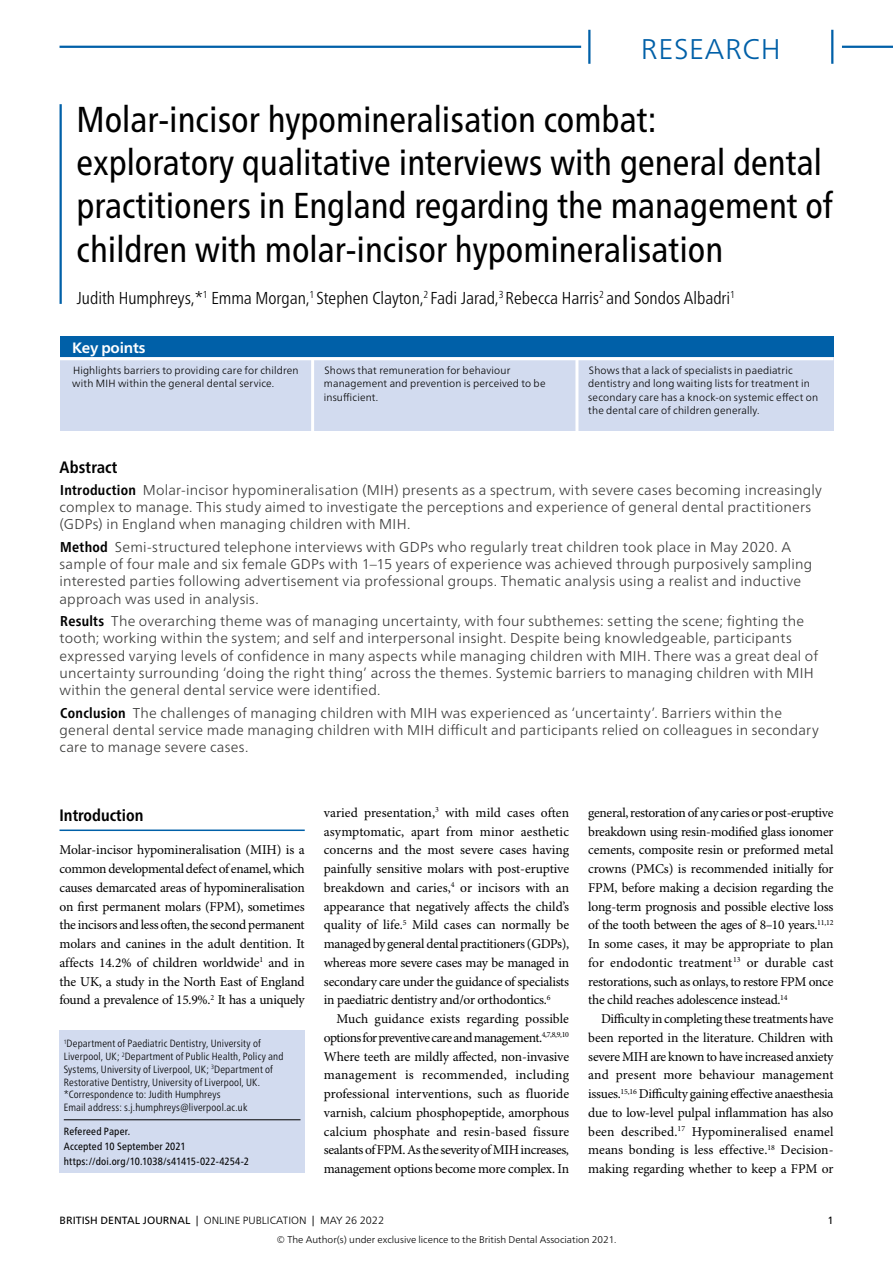
<style>
.page{position:relative;width:893px;height:1263px;background:#fff}
.page>*{position:absolute;margin:0;border:0;box-sizing:border-box;transform-origin:0 0}
.Title_3_Cnd_24pt{font:condensed 36px/43.2px "Frutiger Neue LT Pro";color:#000}
.t1{font:28.5px "Frutiger Neue LT Pro Light 2";letter-spacing:.025em;color:#0060a8}
.Author_1{font:300 condensed 17.25px "Frutiger Neue LT Pro";color:#000}
.SectionHeading_1_MSS{font:700 condensed 16.5px "Frutiger Neue LT Pro";color:#000}
.Abstract_Heading_MSS{font:700 condensed 16.5px "Frutiger Neue LT Pro";letter-spacing:.01em;color:#000}
.Key_Points_Heading_x{font:700 15px "Frutiger Neue LT Pro";letter-spacing:-.01em;color:#fff}
.t2{font:14.25px/17.2px "Frutiger Neue LT Pro Light 2";letter-spacing:.015em;color:#3a3a39}
.t3{font:300 14.25px/17.2px "Frutiger Neue LT Pro";letter-spacing:.015em;color:#3a3a39}
.Para_9pt_justified{font:13.5px/18.8px "Minion Pro";letter-spacing:-.02em;color:#000;text-align:justify}
.Para_9pt_justified_1{font:13.5px/18.8px "Minion Pro";letter-spacing:-.02em;color:#000;text-align:justify}
.t4{font:10.5px/13.5px "Frutiger Neue LT Pro Light 2";letter-spacing:.015em;color:#000}
.NoXML_Biography_MSS{font:300 condensed 10.5px/12.8px "Frutiger Neue LT Pro";letter-spacing:.015em;color:#000}
.NoXML_article_detail{font:condensed 10.5px "Frutiger Neue LT Pro";letter-spacing:.015em;color:#000}
.t5{font:10.5px "Frutiger Neue LT Pro";color:#000}
.t6{font:9.75px "Frutiger Neue LT Pro Light 2";color:#000}
.s1{font-family:"Frutiger Neue LT Pro";font-weight:300}
.s2{font-family:"Frutiger Neue LT Pro";font-weight:700;font-stretch:condensed;color:#000}
.s3{font-weight:700;font-stretch:condensed;color:#000}
.s4{font-family:"Frutiger Neue LT Pro Light 2";font-weight:400}
.s5{font-family:"Frutiger Neue LT Pro"}
</style>
<div class="page">
<div style="left:60px;top:337px;width:773px;height:93px;background:#d2dbef"></div>
<hr style="left:60px;top:104px;width:2px;height:200px;background:#0060a8">
<hr style="left:60px;top:829px;width:245px;height:2px;background:#0060a8">
<div style="left:60px;top:337px;width:773px;height:20px;background:#0060a8"></div>
<hr style="left:60px;top:357px;width:773px;height:3px;background:#fff">
<div style="left:60px;top:1031px;width:245px;height:142px;background:#d2dbef"></div>
<hr style="left:64px;top:1119px;width:236px;height:1px;background:#000">
<hr style="left:311px;top:359px;width:3px;height:83px;background:#fff">
<hr style="left:575px;top:359px;width:3px;height:83px;background:#fff">
<hr style="left:60px;top:46px;width:521px;height:2px;background:#0060a8">
<hr style="left:842px;top:46px;width:51px;height:2px;background:#0060a8">
<hr style="left:588px;top:30px;width:2px;height:34px;background:#0060a8">
<hr style="left:831px;top:30px;width:2px;height:34px;background:#0060a8">
<h2 class="t1" style="left:641px;top:32px;width:141px">RESEARCH</h2>
<p class="Title_3_Cnd_24pt" style="left:77px;top:98px;width:758px">Molar-incisor hypomineralisation combat:<br>exploratory qualitative interviews with general dental practitioners in England regarding the management of children with molar-incisor hypomineralisation</p>
<p class="Author_1" style="left:77px;top:288px;width:660px">Judith Humphreys,*<sup>1</sup> Emma Morgan,<sup>1</sup> Stephen Clayton,<sup>2</sup> Fadi Jarad,<sup>3</sup> Rebecca Harris<sup>2</sup> and Sondos Albadri<sup>1</sup></p>
<p class="Key_Points_Heading_x" style="left:72px;top:339px;width:75px">Key points</p>
<p class="t4" style="left:72px;top:363px;width:228px">Highlights barriers to providing care for children with MIH within the general dental service.</p>
<p class="t4" style="left:324px;top:363px;width:223px">Shows that remuneration for behaviour management and prevention is perceived to be <span class="s1">insufficient.</span></p>
<p class="t4" style="left:588px;top:363px;width:231px">Shows that a lack of specialists in paediatric dentistry and long waiting lists for treatment in <span class="s1">secondary care has a knock-on systemic effect on </span>the dental care of children generally.</p>
<p class="Abstract_Heading_MSS" style="left:60px;top:458px;width:59px">Abstract</p>
<p class="t2" style="left:60px;top:481px;width:764px"><span class="s2">Introduction</span> Molar-incisor hypomineralisation (MIH) presents as a spectrum, with severe cases becoming increasingly complex to manage. This study aimed to investigate the perceptions and experience of general dental practitioners (GDPs) in England when managing children with MIH.</p>
<p class="t2" style="left:60px;top:538px;width:754px"><span class="s2">Method</span> Semi-structured telephone interviews with GDPs who regularly treat children took place in May 2020. A sample of four male and six female GDPs with 1–15 years of experience was achieved through purposively sampling interested parties following advertisement via professional groups. Thematic analysis using a realist and inductive approach was used in analysis.</p>
<p class="t3" style="left:60px;top:612px;width:760px"><span class="s3">Results</span> The overarching theme was of managing uncertainty, with four subthemes: setting the scene; fighting the <span class="s4">tooth; working within the system; and self and interpersonal insight. Despite being knowledgeable, participants </span>expressed varying levels of confidence in many aspects while managing children with MIH. There was a great deal of <span class="s4">uncertainty surrounding ‘doing the right thing’ across the themes. Systemic barriers to managing children with MIH </span>within the general dental service were identified.</p>
<p class="t2" style="left:60px;top:704px;width:761px"><span class="s2">Conclusion</span> The challenges of managing children with MIH was experienced as ‘uncertainty’. Barriers within the <span class="s1">general dental service made managing children with MIH difficult and participants relied on colleagues in secondary </span>care to manage severe cases.</p>
<p class="SectionHeading_1_MSS" style="left:60px;top:806px;width:85px">Introduction</p>
<p class="Para_9pt_justified_1" style="left:60px;top:841px;width:247px">Molar-incisor hypomineralisation (MIH) is a common developmental defect of enamel, which causes demarcated areas of hypomineralisation on first permanent molars (FPM), sometimes the incisors and less often, the second permanent molars and canines in the adult dentition. It affects 14.2% of children worldwide<sup>1</sup> and in the UK, a study in the North East of England found a prevalence of 15.9%.<sup>2</sup> It has a uniquely</p>
<p class="NoXML_Biography_MSS" style="left:64px;top:1037px;width:221px"><sup>1</sup>Department of Paediatric Dentistry, University of Liverpool, UK; <sup>2</sup>Department of Public Health, Policy and Systems, University of Liverpool, UK; <sup>3</sup>Department of Restorative Dentistry, University of Liverpool, UK. *Correspondence to: Judith Humphreys<br>Email address: s.j.humphreys@liverpool.ac.uk</p>
<p class="NoXML_article_detail" style="left:64px;top:1125px;width:68px">Refereed Paper.</p>
<p class="NoXML_article_detail" style="left:64px;top:1140px;width:123px">Accepted 10 September 2021</p>
<p class="NoXML_article_detail" style="left:64px;top:1155px;width:187px">https://doi.org/10.1038/s41415-022-4254-2</p>
<p class="Para_9pt_justified_1" style="left:324px;top:804px;width:247px">varied presentation,<sup>3</sup> with mild cases often asymptomatic, apart from minor aesthetic concerns and the most severe cases having painfully sensitive molars with post-eruptive breakdown and caries,<sup>4</sup> or incisors with an appearance that negatively affects the child’s quality of life.<sup>5</sup> Mild cases can normally be managed by general dental practitioners (GDPs), whereas more severe cases may be managed in secondary care under the guidance of specialists in paediatric dentistry and/or orthodontics.<sup>6</sup></p>
<p class="Para_9pt_justified" style="left:324px;top:1010px;width:247px;text-indent:13px">Much guidance exists regarding possible options for preventive care and management.<sup>4,7,8,9,10<br></sup>Where teeth are mildly affected, non-invasive management is recommended, including professional interventions, such as fluoride varnish, calcium phosphopeptide, amorphous calcium phosphate and resin-based fissure sealants of FPM. As the severity of MIH increases, management options become more complex. In</p>
<p class="Para_9pt_justified" style="left:588px;top:804px;width:247px">general, restoration of any caries or post-eruptive breakdown using resin-modified glass ionomer cements, composite resin or preformed metal crowns (PMCs) is recommended initially for FPM, before making a decision regarding the long-term prognosis and possible elective loss of the tooth between the ages of 8–10 years.<sup>11,12<br></sup>In some cases, it may be appropriate to plan for endodontic treatment<sup>13</sup> or durable cast restorations, such as onlays, to restore FPM once the child reaches adolescence instead.<sup>14</sup></p>
<p class="Para_9pt_justified" style="left:588px;top:1010px;width:247px;text-indent:13px">Difficulty in completing these treatments have been reported in the literature. Children with severe MIH are known to have increased anxiety and present more behaviour management issues.<sup>15,16</sup> Difficulty gaining effective anaesthesia due to low-level pulpal inflammation has also been described.<sup>17</sup> Hypomineralised enamel means bonding is less effective.<sup>18</sup> Decision&shy;making regarding whether to keep a FPM or</p>
<p class="t4" style="left:60px;top:1214px;width:326px"><span class="s5">BRITISH DENTAL JOURNAL |</span> ONLINE PUBLICATION <span class="s5">|</span> MAY 26 2022</p>
<p class="t5" style="left:827px;top:1214px;width:8px">1</p>
<p class="t6" style="left:276px;top:1234px;width:342px">© The Author(s) under exclusive licence to the British Dental Association 2021.</p>
</div>
